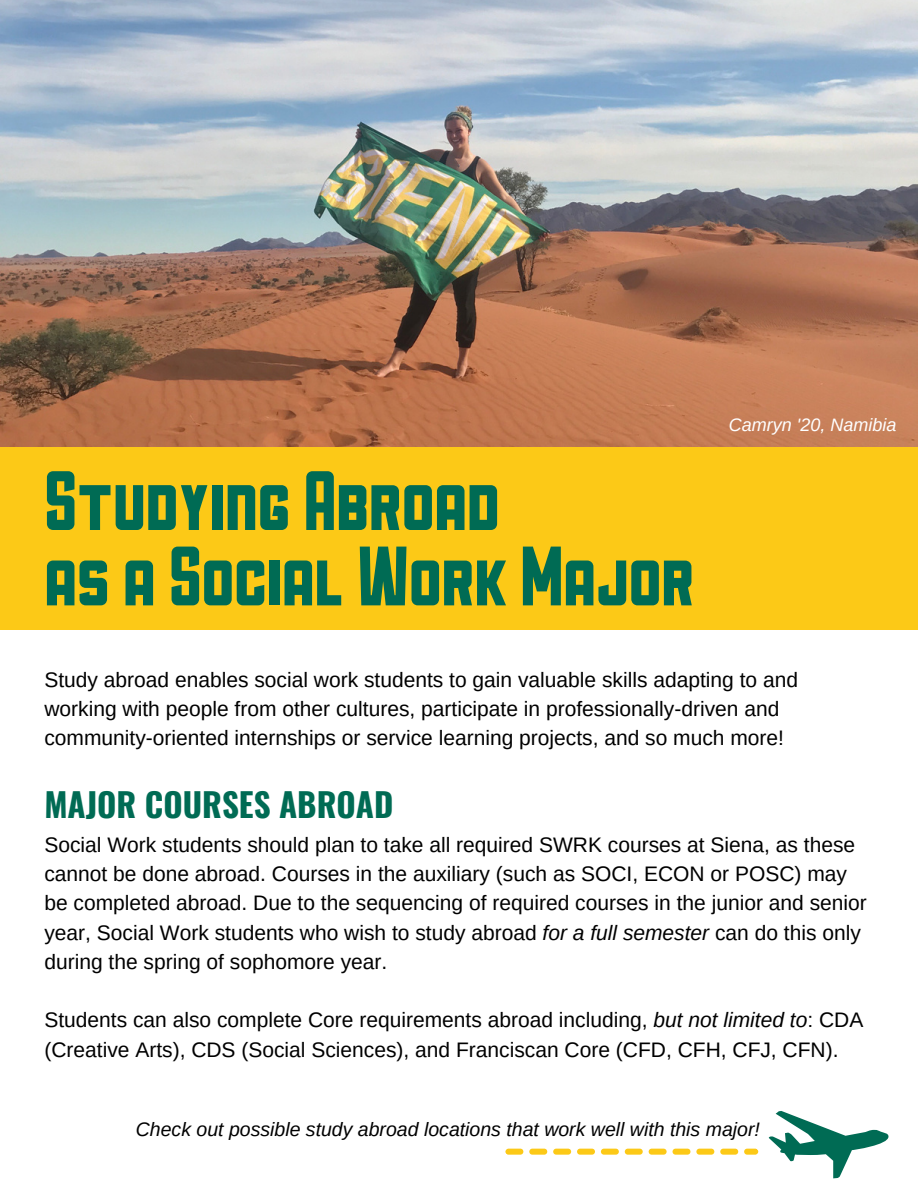
<style>
.page{position:relative;width:918px;height:1188px;background:#fff}
.page>*{position:absolute;margin:0;border:0;box-sizing:border-box;transform-origin:0 0}
.t1{font:84px/75.3px "Sullivan Fill";color:#006b54}
.t2{font:700 33px "Oswald";color:#006b54}
.t3{font:21px/29.2px "Arimo";color:#000}
.t4{font:italic 19.5px "Arimo";color:#000}
.t5{font:italic 18px "Arimo";color:#fff}
.s1{font-style:italic}
</style>
<div class="page">
<img style="left:0;top:0;width:918px;height:448px">
<div style="left:0;top:448px;width:918px;height:182px;background:#fcc917"></div>
<svg style="left:505px;top:1148px;width:254px;height:7px"></svg>
<svg style="left:768px;top:1111px;width:120px;height:67px"></svg>
<h1 class="t1" style="left:44px;top:463px;width:651px">Studying Abroad<br>as a Social Work Major</h1>
<p class="t5" style="left:729px;top:415px;width:169px">Camryn '20, Namibia</p>
<p class="t3" style="left:44px;top:665px;width:755px">Study abroad enables social work students to gain valuable skills adapting to and working with people from other cultures, participate in professionally-driven and community-oriented internships or service learning projects, and so much more!</p>
<h2 class="t2" style="left:44px;top:778px;width:350px">MAJOR COURSES ABROAD</h2>
<p class="t3" style="left:44px;top:830px;width:824px">Social Work students should plan to take all required SWRK courses at Siena, as these cannot be done abroad. Courses in the auxiliary (such as SOCI, ECON or POSC) may be completed abroad. Due to the sequencing of required courses in the junior and senior year, Social Work students who wish to study abroad <span class="s1">for a full semester</span> can do this only during the spring of sophomore year.</p>
<p class="t3" style="left:44px;top:1005px;width:820px">Students can also complete Core requirements abroad including, <span class="s1">but not limited to</span>: CDA (Creative Arts), CDS (Social Sciences), and Franciscan Core (CFD, CFH, CFJ, CFN).</p>
<p class="t4" style="left:136px;top:1118px;width:626px">Check out possible study abroad locations that work well with this major!</p>
</div>
